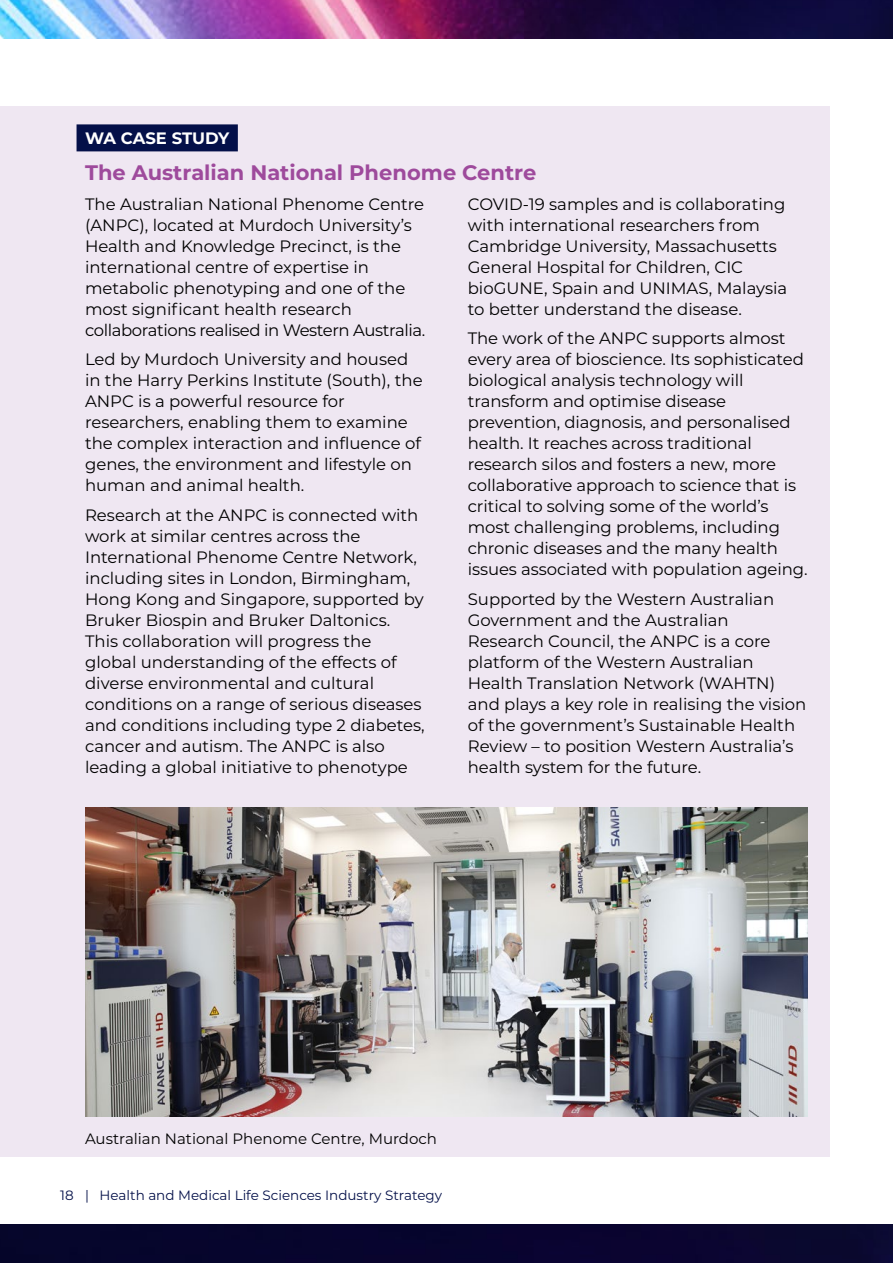
<style>
.page{position:relative;width:893px;height:1263px;background:#fff}
.page>*{position:absolute;margin:0;border:0;box-sizing:border-box;transform-origin:0 0}
.t1{font:700 21px "Montserrat";color:#9e4a9c}
.t2{font:16.5px/21px "Montserrat";color:#000}
.t3{font:700 16.5px "Montserrat";letter-spacing:-.01em;color:#fff}
.t4{font:15px "Montserrat";color:#000}
.t5{font:13.5px "Montserrat";color:#041049}
</style>
<div class="page">
<div style="left:0;top:106px;width:829px;height:1051px;background:#efe7f2"></div>
<div style="left:77px;top:124px;width:161px;height:27px;background:#041049"></div>
<img style="left:85px;top:808px;width:723px;height:308px">
<div style="left:0;top:1225px;width:893px;height:38px;background:#07052d"></div>
<img style="left:0;top:0;width:893px;height:38px">
<p class="t3" style="left:85px;top:126px;width:146px">WA CASE STUDY</p>
<p class="t1" style="left:85px;top:158px;width:453px">The Australian National Phenome Centre</p>
<p class="t2" style="left:85px;top:193px;width:342px">The Australian National Phenome Centre (ANPC), located at Murdoch University’s Health and Knowledge Precinct, is the international centre of expertise in metabolic phenotyping and one of the most significant health research collaborations realised in Western Australia.</p>
<p class="t2" style="left:85px;top:348px;width:339px">Led by Murdoch University and housed in the Harry Perkins Institute (South), the ANPC is a powerful resource for researchers, enabling them to examine the complex interaction and influence of genes, the environment and lifestyle on human and animal health.</p>
<p class="t2" style="left:85px;top:504px;width:341px">Research at the ANPC is connected with work at similar centres across the International Phenome Centre Network, including sites in London, Birmingham, Hong Kong and Singapore, supported by Bruker Biospin and Bruker Daltonics.<br>This collaboration will progress the global understanding of the effects of diverse environmental and cultural conditions on a range of serious diseases and conditions including type 2 diabetes, cancer and autism. The ANPC is also leading a global initiative to phenotype</p>
<p class="t2" style="left:468px;top:193px;width:321px">COVID-19 samples and is collaborating with international researchers from Cambridge University, Massachusetts General Hospital for Children, CIC bioGUNE, Spain and UNIMAS, Malaysia to better understand the disease.</p>
<p class="t2" style="left:468px;top:327px;width:341px">The work of the ANPC supports almost every area of bioscience. Its sophisticated biological analysis technology will transform and optimise disease prevention, diagnosis, and personalised health. It reaches across traditional research silos and fosters a new, more collaborative approach to science that is critical to solving some of the world’s most challenging problems, including chronic diseases and the many health issues associated with population ageing.</p>
<p class="t2" style="left:468px;top:588px;width:340px">Supported by the Western Australian Government and the Australian Research Council, the ANPC is a core platform of the Western Australian Health Translation Network (WAHTN) and plays a key role in realising the vision of the government’s Sustainable Health Review – to position Western Australia’s health system for the future.</p>
<p class="t4" style="left:85px;top:1128px;width:353px">Australian National Phenome Centre, Murdoch</p>
<p class="t5" style="left:60px;top:1185px;width:383px">18 | Health and Medical Life Sciences Industry Strategy</p>
</div>
